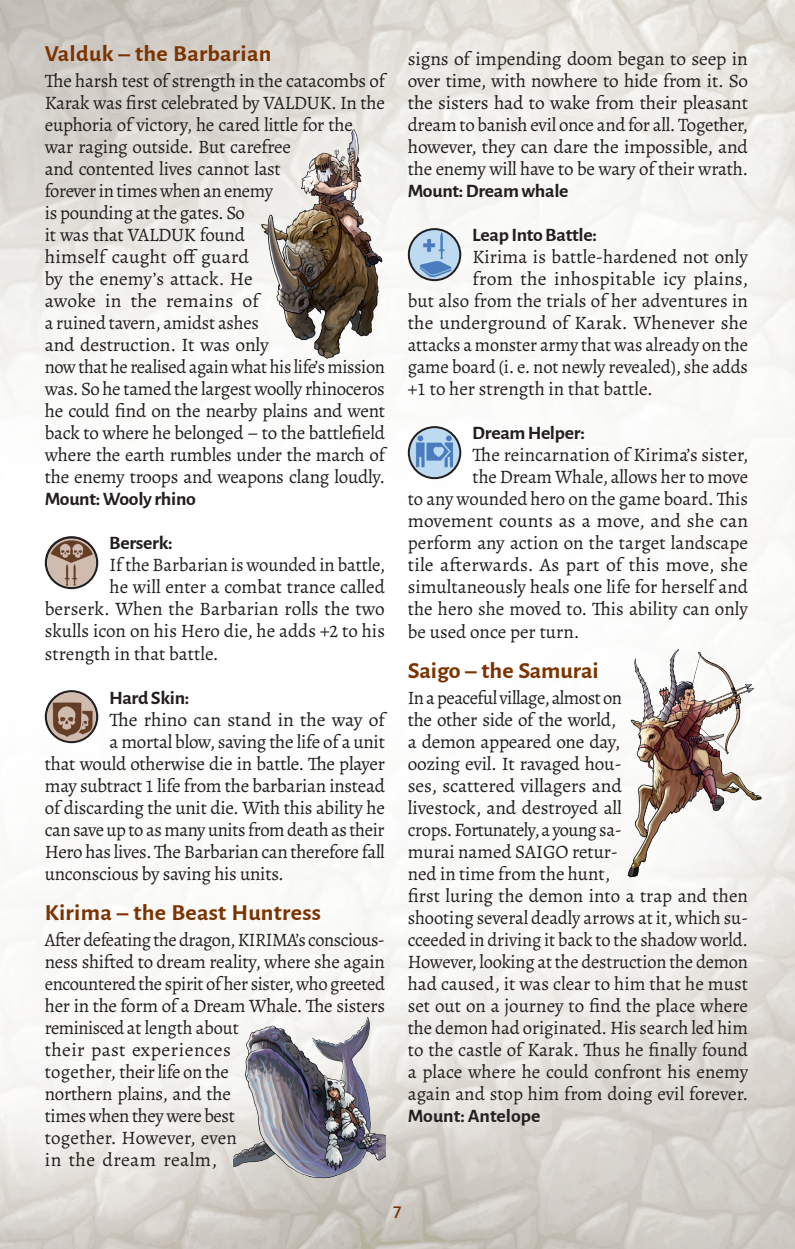
<style>
.page{position:relative;width:795px;height:1249px;background:#fff}
.page>*{position:absolute;margin:0;border:0;box-sizing:border-box;transform-origin:0 0}
.t1{font:700 23px "Alegreya Sans";letter-spacing:.01em;color:#7b3300;scale:1.04 1}
.t2{font:500 20px "Alegreya Sans";color:#7b3300}
.t3{font:19px/22px "Alegreya";letter-spacing:-.01em;color:#231f20}
.t4{font:700 19px "Alegreya Sans";letter-spacing:-.015em;color:#231f20;scale:1.04 1}
.t5{font:19px "Alegreya";letter-spacing:.01em;color:#231f20}
</style>
<div class="page">
<img style="left:0;top:0;width:795px;height:1249px">
<img style="left:46px;top:537px;width:51px;height:51px;border-radius:26px">
<div style="left:45px;top:536px;width:53px;height:53px;border:2px solid #231f20;border-radius:50%"></div>
<img style="left:46px;top:691px;width:51px;height:51px;border-radius:26px">
<div style="left:45px;top:690px;width:53px;height:53px;border:2px solid #231f20;border-radius:50%"></div>
<img style="left:426px;top:229px;width:34px;height:51px">
<div style="left:408px;top:228px;width:53px;height:53px;border:2px solid #231f20;border-radius:50%"></div>
<img style="left:409px;top:427px;width:51px;height:51px;border-radius:26px">
<div style="left:408px;top:426px;width:53px;height:53px;border:2px solid #231f20;border-radius:50%"></div>
<img style="left:226px;top:120px;width:200px;height:247px">
<img style="left:605px;top:636px;width:176px;height:253px">
<img style="left:233px;top:991px;width:152px;height:199px">
<svg style="left:792px;top:1245px;width:3px;height:4px"></svg>
<p class="t1" style="left:45px;top:36px;width:219px">Valduk – the Barbarian</p>
<p class="t3" style="left:45px;top:70px;width:342px">The harsh test of strength in the catacombs of Karak was first celebrated by VALDUK. In the euphoria of victory, he cared little for the war raging outside. But carefree<br>and contented lives cannot last<br>forever in times when an enemy<br>is pounding at the gates. So<br>it was that VALDUK found<br>himself caught off guard<br>by the enemy’s attack. He<br>awoke in the remains of<br>a ruined tavern, amidst ashes<br>and destruction. It was only<br>now that he realised again what his life’s mission was. So he tamed the largest woolly rhinoceros he could find on the nearby plains and went back to where he belonged – to the battlefield where the earth rumbles under the march of the enemy troops and weapons clang loudly.</p>
<p class="t4" style="left:45px;top:485px;width:147px">Mount: Wooly rhino</p>
<p class="t4" style="left:109px;top:529px;width:62px">Berserk:</p>
<p class="t3" style="left:110px;top:554px;width:277px">If the Barbarian is wounded in battle,</p>
<p class="t3" style="left:110px;top:576px;width:277px">he will enter a combat trance called</p>
<p class="t3" style="left:45px;top:598px;width:341px">berserk. When the Barbarian rolls the two</p>
<p class="t3" style="left:45px;top:620px;width:342px">skulls icon on his Hero die, he adds +2 to his</p>
<p class="t3" style="left:45px;top:642px;width:175px">strength in that battle.</p>
<p class="t4" style="left:109px;top:683px;width:78px">Hard Skin:</p>
<p class="t3" style="left:110px;top:708px;width:277px">The rhino can stand in the way of</p>
<p class="t3" style="left:110px;top:730px;width:277px">a mortal blow, saving the life of a unit</p>
<p class="t3" style="left:45px;top:752px;width:342px">that would otherwise die in battle. The player</p>
<p class="t3" style="left:45px;top:774px;width:342px">may subtract 1 life from the barbarian instead</p>
<p class="t3" style="left:45px;top:796px;width:342px">of discarding the unit die. With this ability he</p>
<p class="t3" style="left:45px;top:818px;width:341px">can save up to as many units from death as their</p>
<p class="t3" style="left:45px;top:840px;width:341px">Hero has lives. The Barbarian can therefore fall</p>
<p class="t3" style="left:45px;top:862px;width:241px">unconscious by saving his units.</p>
<p class="t1" style="left:45px;top:895px;width:267px">Kirima – the Beast Huntress</p>
<p class="t3" style="left:45px;top:928px;width:342px">After defeating the dragon, KIRIMA’s conscious&shy;ness shifted to dream reality, where she again encountered the spirit of her sister, who greeted her in the form of a Dream Whale. The sisters reminisced at length about<br>their past experiences<br>together, their life on the<br>northern plains, and the<br>times when they were best<br>together. However, even<br>in the dream realm,</p>
<p class="t3" style="left:408px;top:48px;width:342px;text-align:justify">signs of impending doom began to seep in over time, with nowhere to hide from it. So the sisters had to wake from their pleasant dream to banish evil once and for all. Together, however, they can dare the impossible, and the enemy will have to be wary of their wrath.</p>
<p class="t4" style="left:408px;top:177px;width:156px">Mount: Dream whale</p>
<p class="t4" style="left:472px;top:221px;width:121px">Leap Into Battle:</p>
<p class="t3" style="left:472px;top:246px;width:277px">Kirima is battle-hardened not only</p>
<p class="t5" style="left:472px;top:267px;width:277px">from the inhospitable icy plains,</p>
<p class="t3" style="left:408px;top:290px;width:342px">but also from the trials of her adventures in</p>
<p class="t3" style="left:408px;top:312px;width:342px">the underground of Karak. Whenever she</p>
<p class="t3" style="left:408px;top:334px;width:342px">attacks a monster army that was already on the</p>
<p class="t3" style="left:408px;top:356px;width:342px">game board (i. e. not newly revealed), she adds</p>
<p class="t3" style="left:408px;top:378px;width:246px">+1 to her strength in that battle.</p>
<p class="t4" style="left:472px;top:419px;width:110px">Dream Helper:</p>
<p class="t3" style="left:472px;top:444px;width:277px">The reincarnation of Kirima’s sister,</p>
<p class="t3" style="left:472px;top:466px;width:277px">the Dream Whale, allows her to move</p>
<p class="t3" style="left:408px;top:488px;width:342px">to any wounded hero on the game board. This</p>
<p class="t3" style="left:408px;top:510px;width:342px">movement counts as a move, and she can</p>
<p class="t3" style="left:408px;top:532px;width:342px">perform any action on the target landscape</p>
<p class="t3" style="left:408px;top:554px;width:342px">tile afterwards. As part of this move, she</p>
<p class="t3" style="left:408px;top:576px;width:342px">simultaneously heals one life for herself and</p>
<p class="t3" style="left:408px;top:598px;width:342px">the hero she moved to. This ability can only</p>
<p class="t3" style="left:408px;top:620px;width:173px">be used once per turn.</p>
<p class="t1" style="left:408px;top:653px;width:185px">Saigo – the Samurai</p>
<p class="t3" style="left:408px;top:686px;width:342px">In a peaceful village, almost on<br>the other side of the world,<br>a demon appeared one day,<br>oozing evil. It ravaged hou-<br>ses, scattered villagers and<br>livestock, and destroyed all<br>crops. Fortunately, a young sa-<br>murai named SAIGO retur-<br>ned in time from the hunt,<br>first luring the demon into a trap and then shooting several deadly arrows at it, which su&shy;cceeded in driving it back to the shadow world.<br>However, looking at the destruction the demon had caused, it was clear to him that he must set out on a journey to find the place where the demon had originated. His search led him to the castle of Karak. Thus he finally found a place where he could confront his enemy again and stop him from doing evil forever.</p>
<p class="t4" style="left:408px;top:1101px;width:129px">Mount: Antelope</p>
<p class="t2" style="left:393px;top:1197px;width:10px">7</p>
</div>
